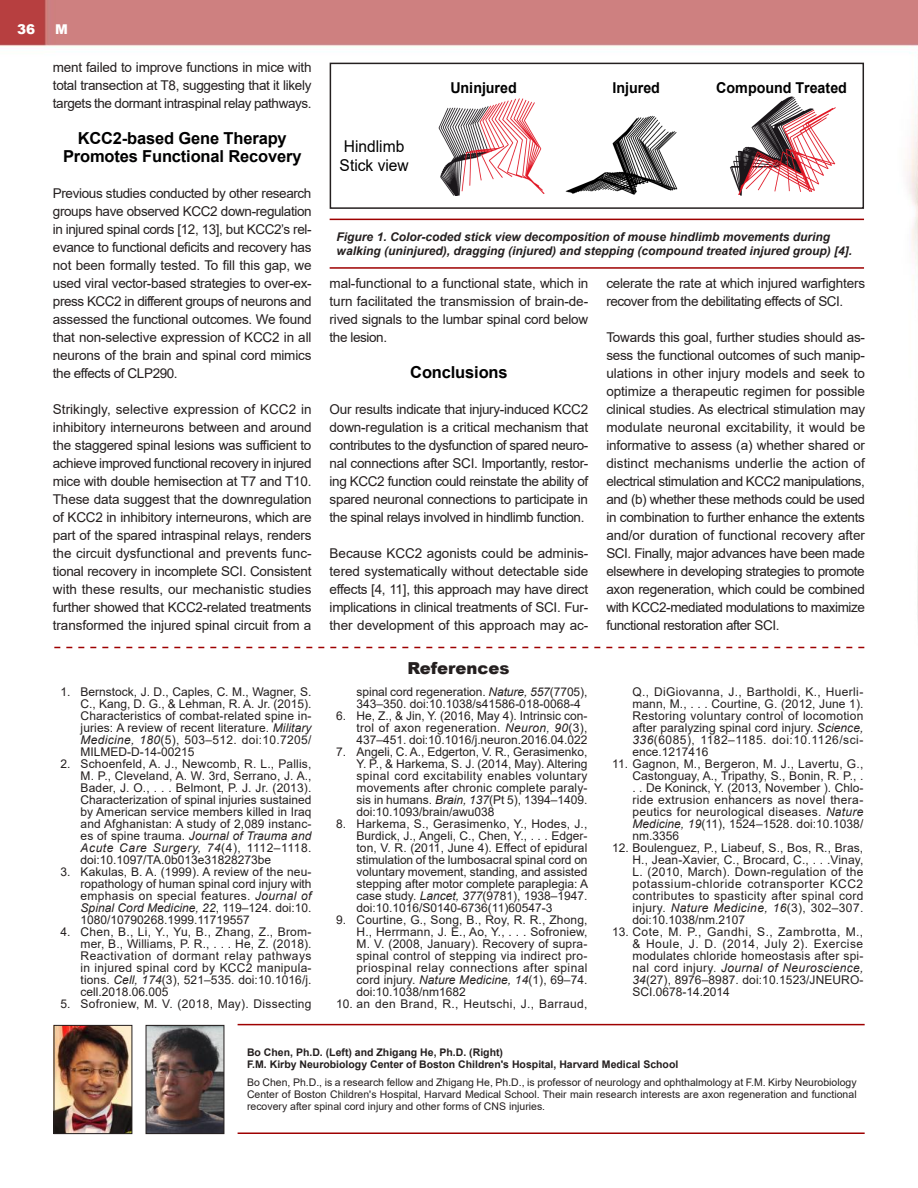
<style>
.page{position:relative;width:918px;height:1188px;background:#fff}
.page>*{position:absolute;margin:0;border:0;box-sizing:border-box;transform-origin:0 0}
.t1{font:700 16.5px/18px "Arial";letter-spacing:-.01em;color:#010001;text-align:center}
.t2{font:900 16.5px "Arial";color:#241f1f}
.t3{font:16.2px/18.8px "Arial";color:#000;scale:.96 1}
.t4{font:700 15px "Arial";color:#000;scale:.96 1}
.t5{font:13.5px/18px "Arial";letter-spacing:-.02em;color:#241f1f;text-align:justify}
.t6{font:900 13.5px "Arial";color:#fefffe}
.t7{font:900 13.5px "Arial";color:#fff}
.t8{font:12px/12px "Arial";letter-spacing:.005em;color:#241f1f;text-align:justify}
.t9{font:italic 700 12px/14.4px "Arial";color:#241f1f}
.t10{font:12px "Arial";letter-spacing:.025em;color:#241f1f}
.t11{font:12px "Arial";letter-spacing:.03em;color:#241f1f}
.t12{font:10.5px/12px "Arial";color:#241f1f;text-align:justify}
.t13{font:700 10.5px/12px "Arial";color:#241f1f}
.s1{font-style:italic}
</style>
<div class="page">
<img style="left:0;top:0;width:918px;height:1135px">
<svg style="left:54px;top:647px;width:810px;height:1px"></svg>
<img style="left:563px;top:116px;width:117px;height:79px">
<img style="left:436px;top:95px;width:110px;height:100px">
<img style="left:729px;top:95px;width:110px;height:100px">
<div style="left:330px;top:63px;width:534px;height:146px;border:2px solid #241f1f"></div>
<hr style="left:330px;top:219px;width:534px;height:1px;background:#9e0000">
<hr style="left:330px;top:267px;width:534px;height:2px;background:#9e0000">
<img style="left:56px;top:1027px;width:74px;height:105px">
<div style="left:54px;top:1025px;width:78px;height:109px;border:1px solid #241f1f"></div>
<hr style="left:238px;top:1132px;width:627px;height:2px;background:#9e0000">
<hr style="left:238px;top:1024px;width:627px;height:1px;background:#9e0000">
<img style="left:148px;top:1027px;width:74px;height:105px">
<div style="left:146px;top:1025px;width:78px;height:109px;border:1px solid #241f1f"></div>
<p class="t6" style="left:17px;top:19px;width:20px">36</p>
<p class="t7" style="left:55px;top:19px;width:14px">M</p>
<p class="t5" style="left:53px;top:58px;width:260px">ment failed to improve functions in mice with total transection at T8, suggesting that it likely targets the dormant intraspinal relay pathways.</p>
<h1 class="t1" style="left:63px;top:129px;width:240px">KCC2-based Gene Therapy<br>Promotes Functional Recovery</h1>
<p class="t5" style="left:53px;top:184px;width:260px">Previous studies conducted by other research groups have observed KCC2 down-regulation in injured spinal cords [12, 13], but KCC2’s rel&shy;evance to functional deficits and recovery has not been formally tested. To fill this gap, we used viral vector-based strategies to over-ex&shy;press KCC2 in different groups of neurons and assessed the functional outcomes. We found that non-selective expression of KCC2 in all neurons of the brain and spinal cord mimics the effects of CLP290.</p>
<p class="t5" style="left:53px;top:400px;width:260px">Strikingly, selective expression of KCC2 in inhibitory interneurons between and around the staggered spinal lesions was sufficient to achieve improved functional recovery in injured mice with double hemisection at T7 and T10.<br>These data suggest that the downregulation of KCC2 in inhibitory interneurons, which are part of the spared intraspinal relays, renders the circuit dysfunctional and prevents func&shy;tional recovery in incomplete SCI. Consistent with these results, our mechanistic studies further showed that KCC2-related treatments transformed the injured spinal circuit from a</p>
<p class="t8" style="left:81px;top:686px;width:232px;text-indent:-20px">1. Bernstock, J. D., Caples, C. M., Wagner, S.<br>C., Kang, D. G., &amp; Lehman, R. A. Jr. (2015).<br>Characteristics of combat-related spine in&shy;juries: A review of recent literature. <span class="s1">Military Medicine, 180</span>(5), 503–512. doi:10.7205/ MILMED-D-14-00215</p>
<p class="t8" style="left:81px;top:758px;width:233px;text-indent:-20px">2. Schoenfeld, A. J., Newcomb, R. L., Pallis, M. P., Cleveland, A. W. 3rd, Serrano, J. A., Bader, J. O., . . . Belmont, P. J. Jr. (2013).<br>Characterization of spinal injuries sustained by American service members killed in Iraq and Afghanistan: A study of 2,089 instanc&shy;es of spine trauma. <span class="s1">Journal of Trauma and Acute Care Surgery, 74</span>(4), 1112–1118. doi:10.1097/TA.0b013e31828273be</p>
<p class="t8" style="left:81px;top:866px;width:233px;text-indent:-20px">3. Kakulas, B. A. (1999). A review of the neu&shy;ropathology of human spinal cord injury with emphasis on special features. <span class="s1">Journal of Spinal Cord Medicine, 22</span>, 119–124. doi:10.<br>1080/10790268.1999.11719557</p>
<p class="t8" style="left:81px;top:926px;width:233px;text-indent:-20px">4. Chen, B., Li, Y., Yu, B., Zhang, Z., Brom&shy;mer, B., Williams, P. R., . . . He, Z. (2018).<br>Reactivation of dormant relay pathways in injured spinal cord by KCC2 manipula&shy;tions. <span class="s1">Cell, 174</span>(3), 521–535. doi:10.1016/j. cell.2018.06.005</p>
<p class="t10" style="left:60px;top:995px;width:253px">5. Sofroniew, M. V. (2018, May). Dissecting</p>
<h2 class="t3" style="left:340px;top:137px;width:74px">Hindlimb<br>Stick view</h2>
<p class="t4" style="left:450px;top:77px;width:71px">Uninjured</p>
<p class="t4" style="left:612px;top:77px;width:51px">Injured</p>
<p class="t4" style="left:716px;top:77px;width:138px">Compound Treated</p>
<p class="t9" style="left:337px;top:230px;width:517px">Figure 1. Color-coded stick view decomposition of mouse hindlimb movements during walking (uninjured), dragging (injured) and stepping (compound treated injured group) [4].</p>
<p class="t5" style="left:330px;top:274px;width:260px">mal-functional to a functional state, which in turn facilitated the transmission of brain-de&shy;rived signals to the lumbar spinal cord below the lesion.</p>
<h1 class="t1" style="left:410px;top:363px;width:99px">Conclusions</h1>
<p class="t5" style="left:330px;top:400px;width:260px">Our results indicate that injury-induced KCC2 down-regulation is a critical mechanism that contributes to the dysfunction of spared neuro&shy;nal connections after SCI. Importantly, restor&shy;ing KCC2 function could reinstate the ability of spared neuronal connections to participate in the spinal relays involved in hindlimb function.</p>
<p class="t5" style="left:330px;top:544px;width:260px">Because KCC2 agonists could be adminis&shy;tered systematically without detectable side effects [4, 11], this approach may have direct implications in clinical treatments of SCI. Fur&shy;ther development of this approach may ac-</p>
<h1 class="t2" style="left:407px;top:656px;width:104px">References</h1>
<p class="t8" style="left:357px;top:686px;width:232px">spinal cord regeneration. <span class="s1">Nature, 557</span>(7705),<br>343–350. doi:10.1038/s41586-018-0068-4</p>
<p class="t8" style="left:357px;top:710px;width:232px;text-indent:-20px">6. He, Z., &amp; Jin, Y. (2016, May 4). Intrinsic con&shy;trol of axon regeneration. <span class="s1">Neuron, 90</span>(3), 437–451. doi:10.1016/j.neuron.2016.04.022</p>
<p class="t8" style="left:357px;top:746px;width:233px;text-indent:-20px">7. Angeli, C. A., Edgerton, V. R., Gerasimenko, Y. P., &amp; Harkema, S. J. (2014, May). Altering spinal cord excitability enables voluntary movements after chronic complete paraly&shy;sis in humans. <span class="s1">Brain, 137</span>(Pt 5), 1394–1409. doi:10.1093/brain/awu038</p>
<p class="t8" style="left:357px;top:818px;width:233px;text-indent:-20px">8. Harkema, S., Gerasimenko, Y., Hodes, J., Burdick, J., Angeli, C., Chen, Y., . . . Edger&shy;ton, V. R. (2011, June 4). Effect of epidural stimulation of the lumbosacral spinal cord on voluntary movement, standing, and assisted stepping after motor complete paraplegia: A case study. <span class="s1">Lancet, 377</span>(9781), 1938–1947. doi:10.1016/S0140-6736(11)60547-3</p>
<p class="t8" style="left:357px;top:914px;width:233px;text-indent:-20px">9. Courtine, G., Song, B., Roy, R. R., Zhong, H., Herrmann, J. E., Ao, Y., . . . Sofroniew, M. V. (2008, January). Recovery of supra&shy;spinal control of stepping via indirect pro&shy;priospinal relay connections after spinal cord injury. <span class="s1">Nature Medicine, 14</span>(1), 69–74. doi:10.1038/nm1682</p>
<p class="t11" style="left:336px;top:995px;width:253px">10. an den Brand, R., Heutschi, J., Barraud,</p>
<p class="t5" style="left:606px;top:274px;width:260px">celerate the rate at which injured warfighters recover from the debilitating effects of SCI.</p>
<p class="t5" style="left:606px;top:328px;width:260px">Towards this goal, further studies should as&shy;sess the functional outcomes of such manip&shy;ulations in other injury models and seek to optimize a therapeutic regimen for possible clinical studies. As electrical stimulation may modulate neuronal excitability, it would be informative to assess (a) whether shared or distinct mechanisms underlie the action of electrical stimulation and KCC2 manipulations, and (b) whether these methods could be used in combination to further enhance the extents and/or duration of functional recovery after SCI. Finally, major advances have been made elsewhere in developing strategies to promote axon regeneration, which could be combined with KCC2-mediated modulations to maximize functional restoration after SCI.</p>
<p class="t8" style="left:632px;top:686px;width:233px">Q., DiGiovanna, J., Bartholdi, K., Huerli&shy;mann, M., . . . Courtine, G. (2012, June 1).<br>Restoring voluntary control of locomotion after paralyzing spinal cord injury. <span class="s1">Science, 336</span>(6085), 1182–1185. doi:10.1126/sci&shy;ence.1217416</p>
<p class="t8" style="left:632px;top:758px;width:233px;text-indent:-20px">11. Gagnon, M., Bergeron, M. J., Lavertu, G., Castonguay, A., Tripathy, S., Bonin, R. P., . . . De Koninck, Y. (2013, November ). Chlo&shy;ride extrusion enhancers as novel thera&shy;peutics for neurological diseases. <span class="s1">Nature Medicine, 19</span>(11), 1524–1528. doi:10.1038/ nm.3356</p>
<p class="t8" style="left:632px;top:842px;width:233px;text-indent:-20px">12. Boulenguez, P., Liabeuf, S., Bos, R., Bras, H., Jean-Xavier, C., Brocard, C., . . .Vinay, L. (2010, March). Down-regulation of the potassium-chloride cotransporter KCC2 contributes to spasticity after spinal cord injury. <span class="s1">Nature Medicine, 16</span>(3), 302–307. doi:10.1038/nm.2107</p>
<p class="t8" style="left:632px;top:926px;width:232px;text-indent:-20px">13. Cote, M. P., Gandhi, S., Zambrotta, M., &amp; Houle, J. D. (2014, July 2). Exercise modulates chloride homeostasis after spi&shy;nal cord injury. <span class="s1">Journal of Neuroscience, 34</span>(27), 8976–8987. doi:10.1523/JNEURO-SCI.0678-14.2014</p>
<p class="t13" style="left:247px;top:1046px;width:433px">Bo Chen, Ph.D. (Left) and Zhigang He, Ph.D. (Right)<br>F.M. Kirby Neurobiology Center of Boston Children's Hospital, Harvard Medical School</p>
<p class="t12" style="left:247px;top:1076px;width:611px">Bo Chen, Ph.D., is a research fellow and Zhigang He, Ph.D., is professor of neurology and ophthalmology at F.M. Kirby Neurobiology Center of Boston Children's Hospital, Harvard Medical School. Their main research interests are axon regeneration and functional recovery after spinal cord injury and other forms of CNS injuries.</p>
</div>
